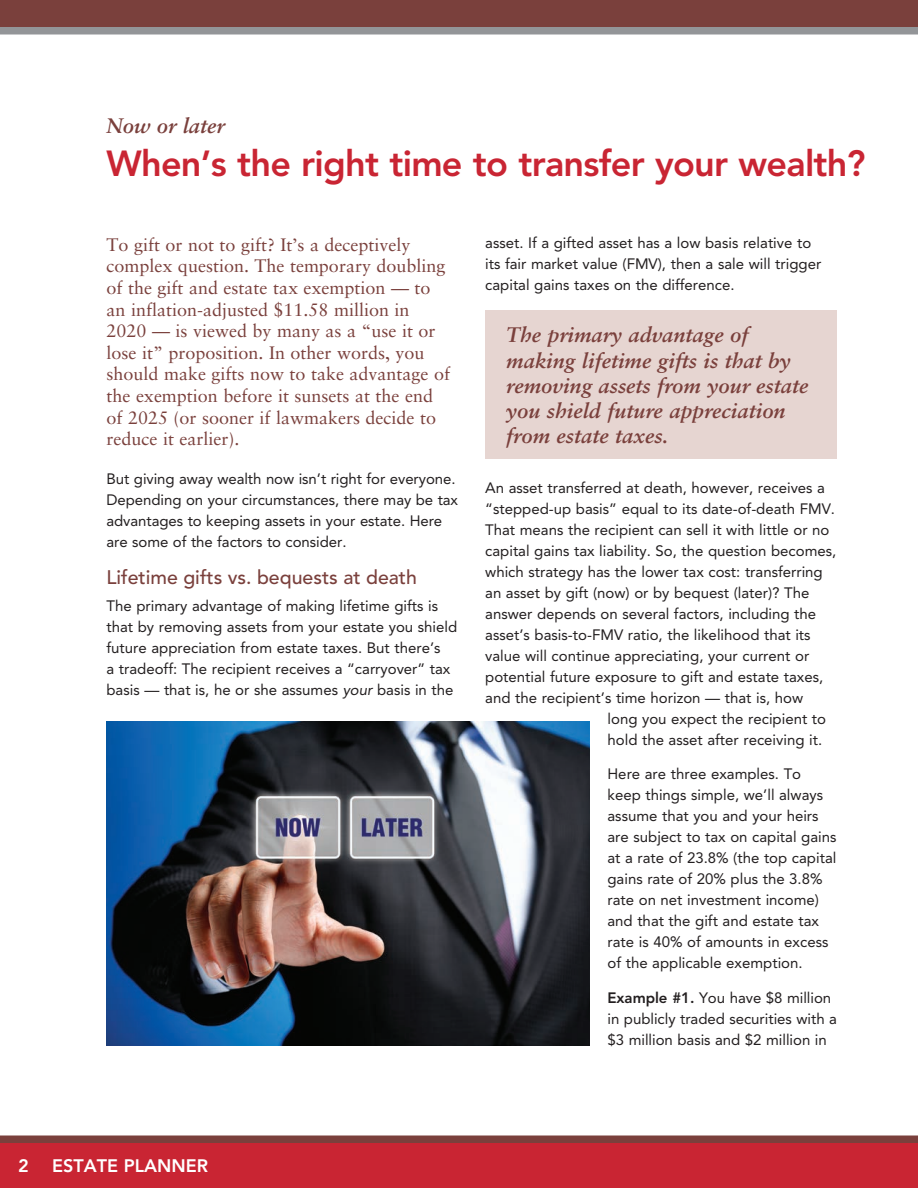
<style>
.page{position:relative;width:918px;height:1188px;background:#fff}
.page>*{position:absolute;margin:0;border:0;box-sizing:border-box;transform-origin:0 0}
.t1{font:800 36px "Avenir LT Std";letter-spacing:-.02em;color:#c92533}
.t2{font:italic 700 21px/25.2px "Sabon LT Std";color:#7a403c}
.t3{font:500 19.5px "Avenir LT Std";color:#7a403c}
.t4{font:18px/21.6px "Sabon LT Std";color:#7a403c}
.t5{font:800 18px "Avenir LT Std";color:#fff}
.t6{font:15px/21px "Avenir LT Std";color:#231f20}
.s1{font-style:italic}
.s2{font-weight:800}
</style>
<div class="page">
<div style="left:0;top:0;width:918px;height:27px;background:#7a403c"></div>
<div style="left:0;top:27px;width:918px;height:7px;background:#939598"></div>
<div style="left:0;top:1136px;width:918px;height:7px;background:#7a403c"></div>
<div style="left:0;top:1143px;width:918px;height:45px;background:#c92533"></div>
<img style="left:106px;top:722px;width:484px;height:323px">
<div style="left:485px;top:310px;width:352px;height:149px;background:#e6d5d1"></div>
<h2 class="t2" style="left:106px;top:113px;width:120px">Now or later</h2>
<h1 class="t1" style="left:106px;top:142px;width:761px">When’s the right time to transfer your wealth?</h1>
<p class="t4" style="left:106px;top:234px;width:345px">To gift or not to gift? It’s a deceptively complex question. The temporary doubling of the gift and estate tax exemption — to an inflation-adjusted $11.58 million in 2020 — is viewed by many as a “use it or lose it” proposition. In other words, you should make gifts now to take advantage of the exemption before it sunsets at the end of 2025 (or sooner if lawmakers decide to reduce it earlier).</p>
<p class="t6" style="left:106px;top:469px;width:353px">But giving away wealth now isn’t right for everyone.<br>Depending on your circumstances, there may be tax advantages to keeping assets in your estate. Here are some of the factors to consider.</p>
<h3 class="t3" style="left:106px;top:566px;width:312px">Lifetime gifts vs. bequests at death</h3>
<p class="t6" style="left:106px;top:595px;width:352px">The primary advantage of making lifetime gifts is that by removing assets from your estate you shield future appreciation from estate taxes. But there’s<br>a tradeoff: The recipient receives a “carryover” tax basis — that is, he or she assumes <span class="s1">your</span> basis in the</p>
<p class="t6" style="left:485px;top:233px;width:338px">asset. If a gifted asset has a low basis relative to its fair market value (FMV), then a sale will trigger capital gains taxes on the difference.</p>
<h2 class="t2" style="left:506px;top:322px;width:304px">The primary advantage of making lifetime gifts is that by removing assets from your estate you shield future appreciation from estate taxes.</h2>
<p class="t6" style="left:485px;top:477px;width:341px">An asset transferred at death, however, receives a</p>
<p class="t6" style="left:485px;top:498px;width:351px">“stepped-up basis” equal to its date-of-death FMV.</p>
<p class="t6" style="left:485px;top:519px;width:346px">That means the recipient can sell it with little or no</p>
<p class="t6" style="left:485px;top:540px;width:353px">capital gains tax liability. So, the question becomes,</p>
<p class="t6" style="left:485px;top:561px;width:339px">which strategy has the lower tax cost: transferring</p>
<p class="t6" style="left:485px;top:582px;width:326px">an asset by gift (now) or by bequest (later)? The</p>
<p class="t6" style="left:485px;top:603px;width:333px">answer depends on several factors, including the</p>
<p class="t6" style="left:485px;top:624px;width:327px">asset’s basis-to-FMV ratio, the likelihood that its</p>
<p class="t6" style="left:485px;top:645px;width:326px">value will continue appreciating, your current or</p>
<p class="t6" style="left:485px;top:666px;width:340px">potential future exposure to gift and estate taxes,</p>
<p class="t6" style="left:485px;top:687px;width:319px">and the recipient’s time horizon — that is, how</p>
<p class="t6" style="left:608px;top:708px;width:220px">long you expect the recipient to</p>
<p class="t6" style="left:608px;top:729px;width:216px">hold the asset after receiving it.</p>
<p class="t6" style="left:608px;top:764px;width:231px">Here are three examples. To keep things simple, we’ll always assume that you and your heirs are subject to tax on capital gains at a rate of 23.8% (the top capital gains rate of 20% plus the 3.8% rate on net investment income) and that the gift and estate tax rate is 40% of amounts in excess of the applicable exemption.</p>
<p class="t6" style="left:608px;top:987px;width:231px"><span class="s2">Example #1.</span> You have $8 million in publicly traded securities with a $3 million basis and $2 million in</p>
<p class="t5" style="left:18px;top:1155px;width:12px">2</p>
<p class="t5" style="left:52px;top:1155px;width:158px">ESTATE PLANNER</p>
</div>
